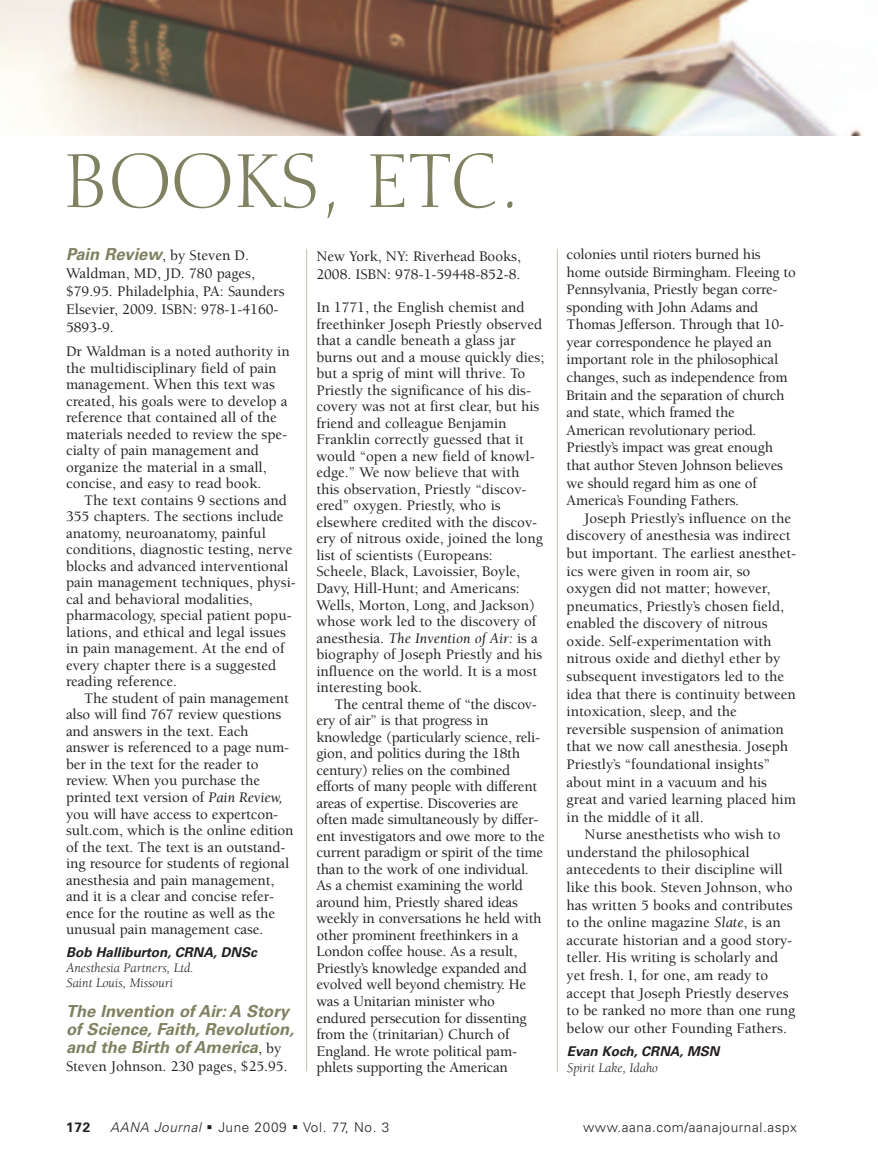
<style>
.page{position:relative;width:878px;height:1175px;background:#fff}
.page>*{position:absolute;margin:0;border:0;box-sizing:border-box;transform-origin:0 0}
.t1{font:73.95px "Calligraphic 810 BT";color:#7f8160;scale:.95 1}
.t2{font:italic 700 16.5px/18px "Univers";color:#7f8160}
.t3{font:500 15px/16.5px "Berkeley";color:#231f20}
.t4{font:italic 13.5px/15px "Berkeley";color:#231f20}
.t5{font:300 13.5px "Univers";letter-spacing:.045em;color:#231f20}
.t6{font:italic 700 13.5px "Univers";color:#231f20}
.t7{font:italic 300 13.5px "Univers";letter-spacing:.045em;color:#231f20}
.t8{font:700 13.5px "Univers";color:#231f20}
.s1{font-family:"Univers";font-weight:700;font-style:italic;font-size:16.5px;color:#7f8160}
.s2{font-weight:400;font-style:italic}
.s3{font-family:"Berkeley";font-weight:500;font-style:normal;font-size:15px;color:#231f20}
</style>
<div class="page">
<img style="left:0;top:0;width:862px;height:135px">
<hr style="left:557px;top:249px;width:1px;height:823px;background:#c4c1b1">
<hr style="left:306px;top:249px;width:1px;height:822px;background:#c4c1b1">
<h1 class="t1" style="left:63px;top:150px;width:483px">BOOKS, ETC.</h1>
<p class="t3" style="left:66px;top:248px;width:220px;line-height:18px"><span class="s1">Pain Review</span>, by Steven D.<br>Waldman, MD, JD. 780 pages, $79.95. Philadelphia, PA: Saunders<br>Elsevier, 2009. ISBN: 978-1-4160-<br>5893-9.</p>
<p class="t3" style="left:66px;top:344px;width:225px">Dr Waldman is a noted authority in the multidisciplinary field of pain management. When this text was created, his goals were to develop a reference that contained all of the materials needed to review the spe&shy;cialty of pain management and organize the material in a small, concise, and easy to read book.</p>
<p class="t3" style="left:66px;top:493px;width:231px;text-indent:18px">The text contains 9 sections and 355 chapters. The sections include anatomy, neuroanatomy, painful conditions, diagnostic testing, nerve blocks and advanced interventional pain management techniques, physi&shy;cal and behavioral modalities, pharmacology, special patient popu&shy;lations, and ethical and legal issues in pain management. At the end of every chapter there is a suggested reading reference.</p>
<p class="t3" style="left:66px;top:691px;width:229px;text-indent:18px">The student of pain management also will find 767 review questions and answers in the text. Each answer is referenced to a page num&shy;ber in the text for the reader to review. When you purchase the printed text version of <span class="s2">Pain Review, </span>you will have access to expertcon&shy;sult.com, which is the online edition of the text. The text is an outstand&shy;ing resource for students of regional anesthesia and pain management, and it is a clear and concise refer&shy;ence for the routine as well as the unusual pain management case.</p>
<p class="t6" style="left:66px;top:946px;width:192px">Bob Halliburton, CRNA, DNSc</p>
<p class="t4" style="left:66px;top:961px;width:129px">Anesthesia Partners, Ltd.<br>Saint Louis, Missouri</p>
<p class="t2" style="left:66px;top:1004px;width:229px">The Invention of Air: A Story of Science, Faith, Revolution, and the Birth of America<span class="s3">, by</span></p>
<p class="t3" style="left:66px;top:1059px;width:223px">Steven Johnson. 230 pages, $25.95.</p>
<p class="t3" style="left:316px;top:249px;width:206px;line-height:18px">New York, NY: Riverhead Books,<br>2008. ISBN: 978-1-59448-852-8.</p>
<p class="t3" style="left:316px;top:300px;width:229px">In 1771, the English chemist and freethinker Joseph Priestly observed that a candle beneath a glass jar burns out and a mouse quickly dies; but a sprig of mint will thrive. To Priestly the significance of his dis&shy;covery was not at first clear, but his friend and colleague Benjamin Franklin correctly guessed that it would “open a new field of knowl&shy;edge.” We now believe that with this observation, Priestly “discov&shy;ered” oxygen. Priestly, who is elsewhere credited with the discov&shy;ery of nitrous oxide, joined the long list of scientists (Europeans:<br>Scheele, Black, Lavoissier, Boyle, Davy, Hill-Hunt; and Americans:<br>Wells, Morton, Long, and Jackson) whose work led to the discovery of anesthesia. <span class="s2">The Invention of Air:</span> is a biography of Joseph Priestly and his influence on the world. It is a most interesting book.</p>
<p class="t3" style="left:316px;top:697px;width:230px;text-indent:18px">The central theme of “the discov&shy;ery of air” is that progress in knowledge (particularly science, reli&shy;gion, and politics during the 18th century) relies on the combined efforts of many people with different areas of expertise. Discoveries are often made simultaneously by differ&shy;ent investigators and owe more to the current paradigm or spirit of the time than to the work of one individual.<br>As a chemist examining the world around him, Priestly shared ideas weekly in conversations he held with other prominent freethinkers in a London coffee house. As a result, Priestly’s knowledge expanded and evolved well beyond chemistry. He was a Unitarian minister who endured persecution for dissenting from the (trinitarian) Church of England. He wrote political pam&shy;phlets supporting the American</p>
<p class="t3" style="left:566px;top:247px;width:231px;line-height:17.5px">colonies until rioters burned his home outside Birmingham. Fleeing to Pennsylvania, Priestly began corre&shy;sponding with John Adams and Thomas Jefferson. Through that 10- year correspondence he played an important role in the philosophical changes, such as independence from Britain and the separation of church and state, which framed the American revolutionary period.<br>Priestly’s impact was great enough that author Steven Johnson believes we should regard him as one of America’s Founding Fathers.</p>
<p class="t3" style="left:566px;top:510px;width:231px;line-height:17.5px;text-indent:18px">Joseph Priestly’s influence on the discovery of anesthesia was indirect but important. The earliest anesthet&shy;ics were given in room air, so oxygen did not matter; however, pneumatics, Priestly’s chosen field, enabled the discovery of nitrous oxide. Self-experimentation with nitrous oxide and diethyl ether by subsequent investigators led to the idea that there is continuity between intoxication, sleep, and the reversible suspension of animation that we now call anesthesia. Joseph Priestly’s “foundational insights” about mint in a vacuum and his great and varied learning placed him in the middle of it all.</p>
<p class="t3" style="left:566px;top:827px;width:230px;line-height:17.5px;text-indent:18px">Nurse anesthetists who wish to understand the philosophical antecedents to their discipline will like this book. Steven Johnson, who has written 5 books and contributes to the online magazine <span class="s2">Slate</span>, is an accurate historian and a good story&shy;teller. His writing is scholarly and yet fresh. I, for one, am ready to accept that Joseph Priestly deserves to be ranked no more than one rung below our other Founding Fathers.</p>
<p class="t6" style="left:567px;top:1046px;width:154px">Evan Koch, CRNA, MSN</p>
<p class="t4" style="left:567px;top:1061px;width:92px">Spirit Lake, Idaho</p>
<p class="t8" style="left:66px;top:1121px;width:26px">172</p>
<p class="t7" style="left:110px;top:1121px;width:92px">AANA Journal</p>
<p class="t5" style="left:218px;top:1121px;width:172px">June 2009 Vol. 77, No. 3</p>
<p class="t5" style="left:583px;top:1121px;width:215px">www.aana.com/aanajournal.aspx</p>
</div>
